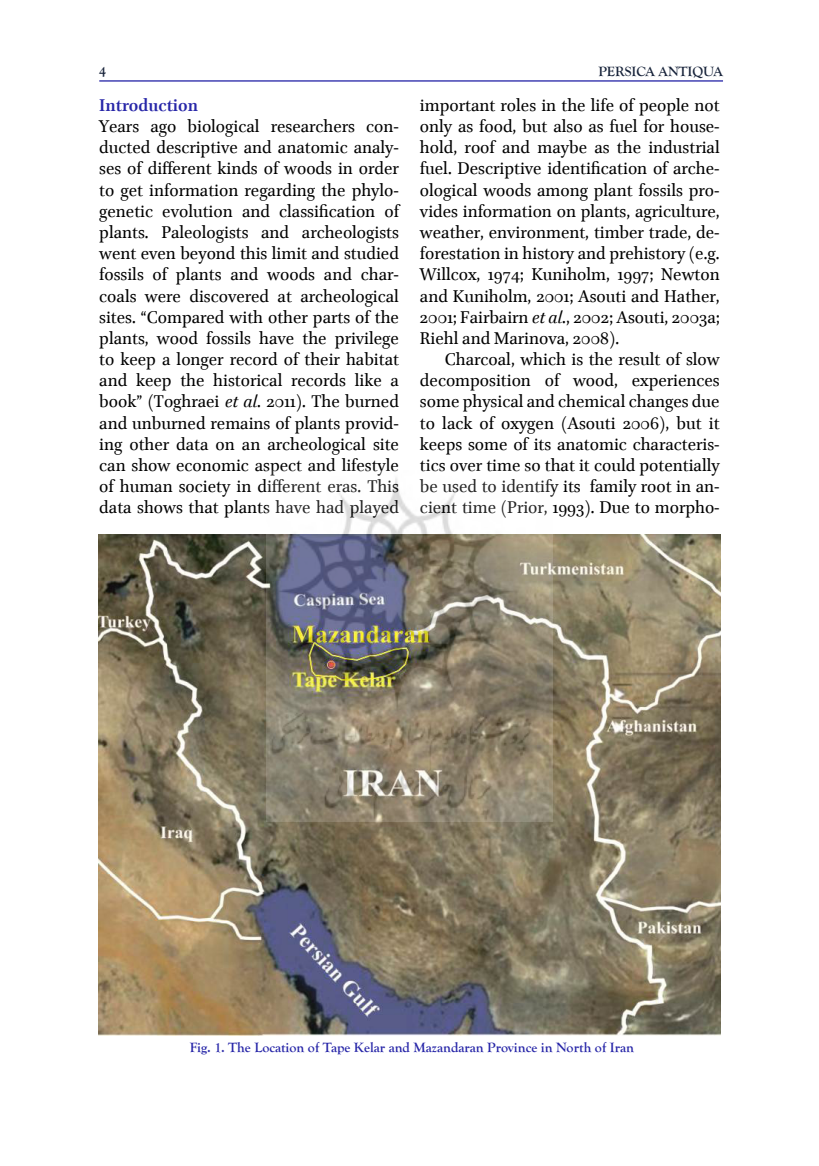
<style>
.page{position:relative;width:819px;height:1166px;background:#fff}
.page>*{position:absolute;margin:0;border:0;box-sizing:border-box;transform-origin:0 0}
.t1{font:19.25px/21.2px "Brill";color:#000;text-align:justify}
.t2{font:700 19.25px "Brill";color:#2726a8}
.t3{font:700 14px "Goudy Old Style T";color:#2726a8}
.t4{font:700 14px "Goudy Old Style T";letter-spacing:-.005em;color:#17233a}
.s1{font-style:italic}
</style>
<div class="page">
<hr style="left:99px;top:80px;width:624px;height:2px;background:#2726a8">
<img style="left:98px;top:535px;width:622px;height:501px">
<img style="left:266px;top:478px;width:286px;height:343px">
<p class="t4" style="left:99px;top:63px;width:8px">4</p>
<p class="t4" style="left:598px;top:63px;width:126px">PERSICA ANTIQUA</p>
<p class="t2" style="left:99px;top:92px;width:100px">Introduction</p>
<p class="t1" style="left:99px;top:117px;width:301px">Years ago biological researchers con&shy;ducted descriptive and anatomic analy&shy;ses of different kinds of woods in order to get information regarding the phylo&shy;genetic evolution and classification of plants. Paleologists and archeologists went even beyond this limit and studied fossils of plants and woods and char&shy;coals were discovered at archeological sites. “Compared with other parts of the plants, wood fossils have the privilege to keep a longer record of their habitat and keep the historical records like a book” (Toghraei <span class="s1">et al</span>. 2011). The burned and unburned remains of plants provid&shy;ing other data on an archeological site can show economic aspect and lifestyle of human society in different eras. This data shows that plants have had played</p>
<p class="t1" style="left:420px;top:95px;width:301px">important roles in the life of people not only as food, but also as fuel for house&shy;hold, roof and maybe as the industrial fuel. Descriptive identification of arche&shy;ological woods among plant fossils pro&shy;vides information on plants, agriculture, weather, environment, timber trade, de&shy;forestation in history and prehistory (e.g.<br>Willcox, 1974; Kuniholm, 1997; Newton and Kuniholm, 2001; Asouti and Hather, 2001; Fairbairn <span class="s1">et al</span>., 2002; Asouti, 2003a; Riehl and Marinova, 2008).</p>
<p class="t1" style="left:420px;top:349px;width:301px;text-indent:25px">Charcoal, which is the result of slow decomposition of wood, experiences some physical and chemical changes due to lack of oxygen (Asouti 2006), but it keeps some of its anatomic characteris&shy;tics over time so that it could potentially be used to identify its family root in an&shy;cient time (Prior, 1993). Due to morpho-</p>
<p class="t3" style="left:190px;top:1039px;width:446px">Fig. 1. The Location of Tape Kelar and Mazandaran Province in North of Iran</p>
</div>
